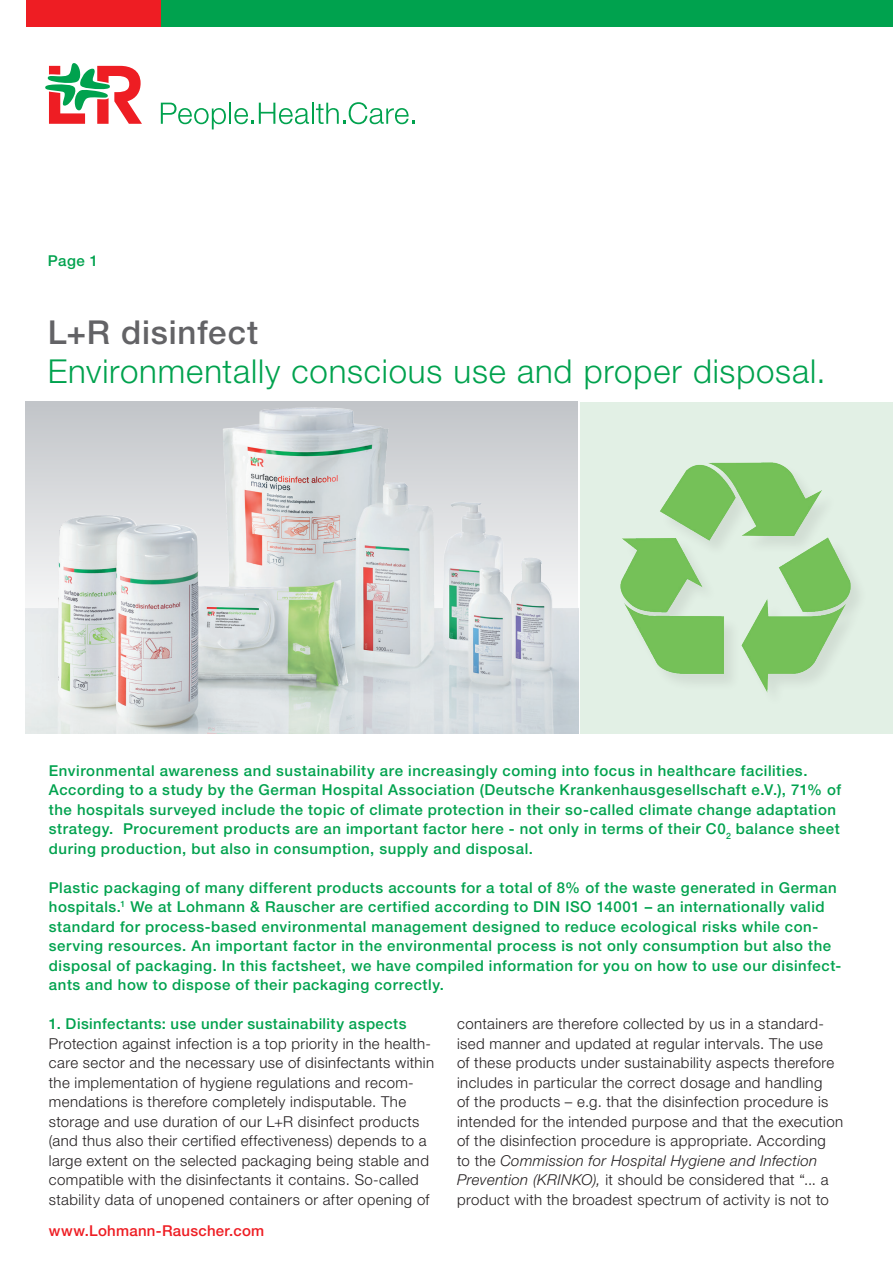
<style>
.page{position:relative;width:893px;height:1263px;background:#fff}
.page>*{position:absolute;margin:0;border:0;box-sizing:border-box;transform-origin:0 0}
.t1{font:300 33px "Helvetica Neue LT Pro";letter-spacing:.025em;color:#00a24e}
.t2{font:500 33px "Helvetica Neue LT Pro";letter-spacing:.025em;color:#636366}
.t3{font:500 15px/19.5px "Helvetica Neue LT Pro";letter-spacing:.035em;color:#00a24e}
.t4{font:300 15px/19.5px "Helvetica Neue LT Pro";letter-spacing:.025em;color:#231f20}
.t5{font:500 15px "Helvetica Neue LT Pro";letter-spacing:.02em;color:#ee1d23}
.s1{font-style:italic}
</style>
<div class="page">
<svg style="left:45px;top:63px;width:97px;height:61px"></svg>
<svg style="left:161px;top:103px;width:65px;height:26px"></svg>
<hr style="left:229px;top:103px;width:2px;height:21px;background:#00a24e">
<svg style="left:234px;top:102px;width:180px;height:22px"></svg>
<div style="left:161px;top:0;width:732px;height:27px;background:#00a24e"></div>
<div style="left:27px;top:0;width:134px;height:27px;background:#ee1d23"></div>
<img style="left:26px;top:402px;width:552px;height:331px">
<div style="left:580px;top:402px;width:313px;height:331px;background:#e2f0e5"></div>
<img style="left:620px;top:462px;width:235px;height:231px">
<p class="t3" style="left:48px;top:250px;width:52px">Page 1</p>
<h1 class="t2" style="left:48px;top:312px;width:212px">L+R disinfect</h1>
<h1 class="t1" style="left:48px;top:351px;width:779px">Environmentally conscious use and proper disposal.</h1>
<p class="t3" style="left:49px;top:760px;width:794px">Environmental awareness and sustainability are increasingly coming into focus in healthcare facilities.<br>According to a study by the German Hospital Association (Deutsche Krankenhausgesellschaft e.V.), 71% of the hospitals surveyed include the topic of climate protection in their so-called climate change adaptation strategy. Procurement products are an important factor here - not only in terms of their C0<sub>2</sub> balance sheet during production, but also in consumption, supply and disposal.</p>
<p class="t3" style="left:49px;top:877px;width:794px">Plastic packaging of many different products accounts for a total of 8% of the waste generated in German hospitals.<sup>1</sup> We at Lohmann &amp; Rauscher are certified according to DIN ISO 14001 – an internationally valid standard for process-based environmental management designed to reduce ecological risks while con&shy;serving resources. An important factor in the environmental process is not only consumption but also the disposal of packaging. In this factsheet, we have compiled information for you on how to use our disinfect&shy;ants and how to dispose of their packaging correctly.</p>
<p class="t3" style="left:49px;top:1014px;width:359px">1. Disinfectants: use under sustainability aspects</p>
<p class="t4" style="left:49px;top:1033px;width:387px">Protection against infection is a top priority in the health&shy;care sector and the necessary use of disinfectants within the implementation of hygiene regulations and recom&shy;mendations is therefore completely indisputable. The storage and use duration of our L+R disinfect products (and thus also their certified effectiveness) depends to a large extent on the selected packaging being stable and compatible with the disinfectants it contains. So-called stability data of unopened containers or after opening of</p>
<p class="t5" style="left:49px;top:1222px;width:217px">www.Lohmann-Rauscher.com</p>
<p class="t4" style="left:457px;top:1014px;width:388px">containers are therefore collected by us in a standard&shy;ised manner and updated at regular intervals. The use<br>of these products under sustainability aspects therefore includes in particular the correct dosage and handling<br>of the products – e.g. that the disinfection procedure is intended for the intended purpose and that the execution of the disinfection procedure is appropriate. According<br>to the <span class="s1">Commission for Hospital Hygiene and Infection Prevention (KRINKO),</span> it should be considered that “... a product with the broadest spectrum of activity is not to</p>
</div>
